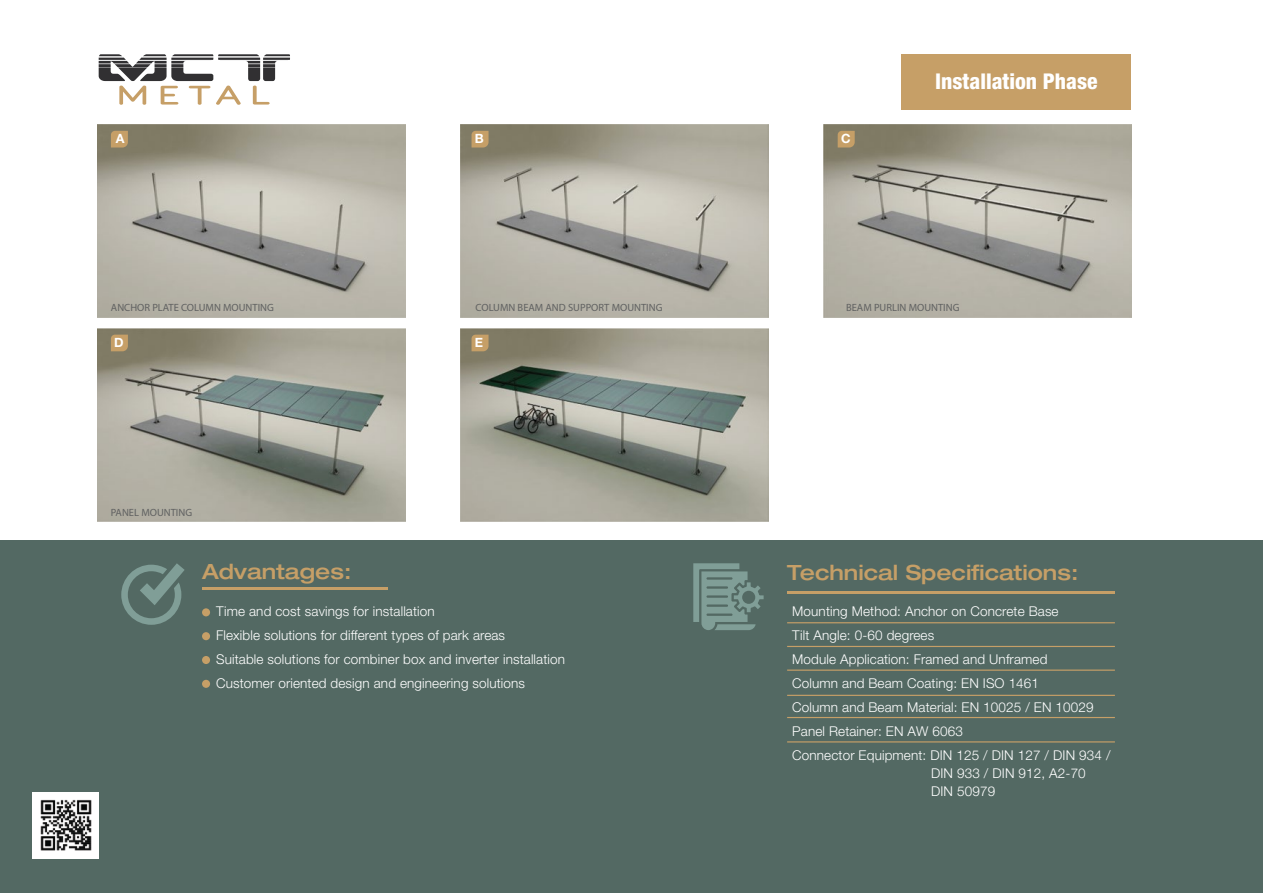
<style>
.page{position:relative;width:1263px;height:893px;background:#fff}
.page>*{position:absolute;margin:0;border:0;box-sizing:border-box;transform-origin:0 0}
.t1{font:800 condensed 21.75px "Helvetica Neue LT Pro";color:#fff}
.t2{font:500 expanded 21px "Helvetica Neue LT Pro";color:#c69f67}
.t3{font:300 13.5px/24px "Helvetica Neue LT Pro";letter-spacing:.01em;color:#fff}
.t4{font:700 12.75px "Helvetica Neue LT Pro";color:#fff}
.t5{font:10.5px "Myriad Pro";color:#606161}
</style>
<div class="page">
<img style="left:460px;top:124px;width:309px;height:193px">
<img style="left:823px;top:124px;width:308px;height:193px">
<img style="left:98px;top:329px;width:308px;height:193px">
<img style="left:460px;top:329px;width:309px;height:193px">
<img style="left:98px;top:124px;width:308px;height:193px">
<div style="left:902px;top:54px;width:229px;height:56px;background:#c69f67"></div>
<svg style="left:99px;top:54px;width:191px;height:51px"></svg>
<div style="left:0;top:541px;width:1263px;height:352px;background:#536963"></div>
<svg style="left:121px;top:563px;width:64px;height:62px"></svg>
<hr style="left:202px;top:588px;width:185px;height:2px;background:#c69f67">
<div style="left:202px;top:608px;width:8px;height:8px;background:#c69f67;border-radius:50%"></div>
<div style="left:202px;top:632px;width:8px;height:8px;background:#c69f67;border-radius:50%"></div>
<div style="left:202px;top:656px;width:8px;height:8px;background:#c69f67;border-radius:50%"></div>
<div style="left:202px;top:680px;width:8px;height:8px;background:#c69f67;border-radius:50%"></div>
<svg style="left:693px;top:563px;width:71px;height:67px"></svg>
<hr style="left:787px;top:592px;width:328px;height:2px;background:#c69f67">
<hr style="left:787px;top:622px;width:328px;height:1px;background:#c69f67">
<hr style="left:787px;top:646px;width:328px;height:1px;background:#c69f67">
<hr style="left:787px;top:669px;width:328px;height:2px;background:#c69f67">
<hr style="left:787px;top:695px;width:328px;height:1px;background:#c69f67">
<hr style="left:787px;top:717px;width:328px;height:1px;background:#c69f67">
<hr style="left:787px;top:741px;width:328px;height:1px;background:#c69f67">
<svg style="left:111px;top:131px;width:17px;height:17px"></svg>
<svg style="left:471px;top:131px;width:17px;height:17px"></svg>
<svg style="left:838px;top:131px;width:17px;height:17px"></svg>
<svg style="left:111px;top:335px;width:17px;height:16px"></svg>
<svg style="left:471px;top:335px;width:17px;height:16px"></svg>
<div style="left:32px;top:792px;width:67px;height:66px;background:#fff"></div>
<img style="left:40px;top:799px;width:52px;height:52px">
<p class="t4" style="left:116px;top:131px;width:10px">A</p>
<p class="t4" style="left:475px;top:131px;width:10px">B</p>
<p class="t4" style="left:841px;top:131px;width:11px">C</p>
<h1 class="t1" style="left:935px;top:68px;width:164px">Installation Phase</h1>
<p class="t5" style="left:111px;top:301px;width:165px">ANCHOR PLATE COLUMN MOUNTING</p>
<p class="t5" style="left:476px;top:301px;width:188px">COLUMN BEAM AND SUPPORT MOUNTING</p>
<p class="t4" style="left:114px;top:335px;width:11px">D</p>
<p class="t4" style="left:475px;top:335px;width:10px">E</p>
<p class="t5" style="left:111px;top:506px;width:83px">PANEL MOUNTING</p>
<h2 class="t2" style="left:202px;top:559px;width:151px">Advantages:</h2>
<p class="t3" style="left:216px;top:599px;width:350px">Time and cost savings for installation<br>Flexible solutions for different types of park areas<br>Suitable solutions for combiner box and inverter installation Customer oriented design and engineering solutions</p>
<p class="t5" style="left:846px;top:301px;width:115px">BEAM PURLIN MOUNTING</p>
<h2 class="t2" style="left:787px;top:560px;width:293px">Technical Specifications:</h2>
<p class="t3" style="left:792px;top:599px;width:320px">Mounting Method: Anchor on Concrete Base<br>Tilt Angle: 0-60 degrees<br>Module Application: Framed and Unframed<br>Column and Beam Coating: EN ISO 1461<br>Column and Beam Material: EN 10025 / EN 10029<br>Panel Retainer: EN AW 6063<br>Connector Equipment: DIN 125 / DIN 127 / DIN 934 /</p>
<p class="t3" style="left:931px;top:764px;width:156px;line-height:18px">DIN 933 / DIN 912, A2-70<br>DIN 50979</p>
</div>
